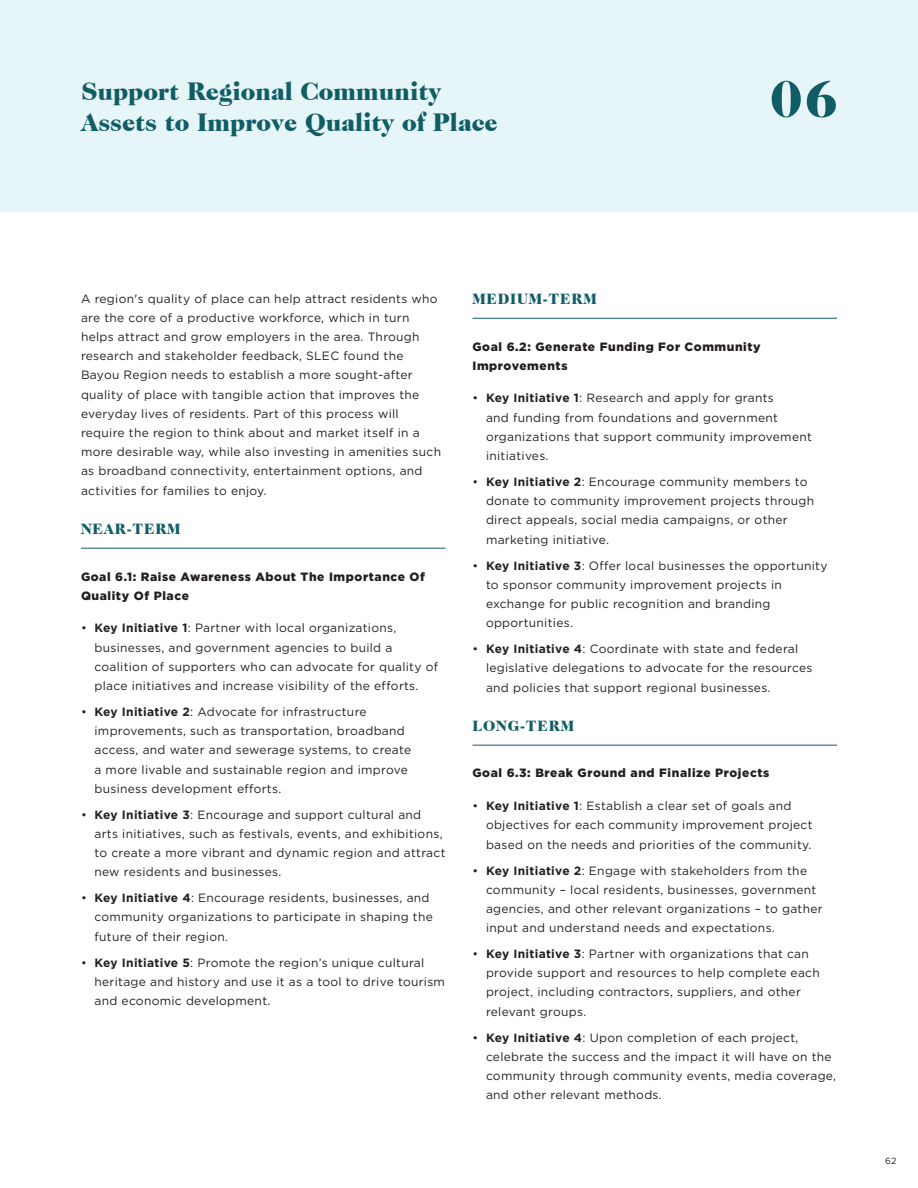
<style>
.page{position:relative;width:918px;height:1188px;background:#fff}
.page>*{position:absolute;margin:0;border:0;box-sizing:border-box;transform-origin:0 0}
.heading_2{font:900 52.5px "Caslon Two Black S Si";color:#115d66}
.t1{font:900 25.5px/30.6px "Caslon Two Black S Si";color:#115d66}
.h5__line{font:900 15px "Caslon Two Black S Si";letter-spacing:.05em;color:#115d66}
.body{font:12px/19.2px "Gotham";letter-spacing:.025em;color:#231f20}
.heading_6{font:900 12px/19.2px "Gotham";letter-spacing:.05em;color:#231f20}
.t2{font:9px "Gotham";color:#231f20}
.s1{font-weight:700}
</style>
<div class="page">
<hr style="left:81px;top:548px;width:365px;height:1px;background:#115d66">
<hr style="left:472px;top:318px;width:365px;height:1px;background:#115d66">
<hr style="left:472px;top:745px;width:365px;height:1px;background:#115d66">
<div style="left:0;top:0;width:918px;height:212px;background:#e5f5f8"></div>
<p class="t1" style="left:81px;top:76px;width:418px">Support Regional Community<br>Assets to Improve Quality of Place</p>
<p class="heading_2" style="left:770px;top:68px;width:68px">06</p>
<p class="body" style="left:81px;top:288px;width:362px">A region's quality of place can help attract residents who are the core of a productive workforce, which in turn helps attract and grow employers in the area. Through research and stakeholder feedback, SLEC found the Bayou Region needs to establish a more sought-after quality of place with tangible action that improves the everyday lives of residents. Part of this process will require the region to think about and market itself in a more desirable way, while also investing in amenities such as broadband connectivity, entertainment options, and activities for families to enjoy.</p>
<p class="h5__line" style="left:81px;top:520px;width:101px">NEAR-TERM</p>
<p class="heading_6" style="left:81px;top:567px;width:346px">Goal 6.1: Raise Awareness About The Importance Of<br>Quality Of Place</p>
<p class="body" style="left:94px;top:618px;width:345px;text-indent:-14px">• <span class="s1">Key Initiative 1</span>: Partner with local organizations, businesses, and government agencies to build a coalition of supporters who can advocate for quality of place initiatives and increase visibility of the efforts.</p>
<p class="body" style="left:94px;top:702px;width:318px;text-indent:-14px">• <span class="s1">Key Initiative 2</span>: Advocate for infrastructure improvements, such as transportation, broadband access, and water and sewerage systems, to create a more livable and sustainable region and improve business development efforts.</p>
<p class="body" style="left:94px;top:805px;width:353px;text-indent:-14px">• <span class="s1">Key Initiative 3</span>: Encourage and support cultural and arts initiatives, such as festivals, events, and exhibitions, to create a more vibrant and dynamic region and attract new residents and businesses.</p>
<p class="body" style="left:94px;top:888px;width:340px;text-indent:-14px">• <span class="s1">Key Initiative 4</span>: Encourage residents, businesses, and community organizations to participate in shaping the future of their region.</p>
<p class="body" style="left:94px;top:953px;width:352px;text-indent:-14px">• <span class="s1">Key Initiative 5</span>: Promote the region’s unique cultural heritage and history and use it as a tool to drive tourism and economic development.</p>
<p class="h5__line" style="left:472px;top:290px;width:126px">MEDIUM-TERM</p>
<p class="heading_6" style="left:472px;top:337px;width:290px">Goal 6.2: Generate Funding For Community<br>Improvements</p>
<p class="body" style="left:486px;top:388px;width:327px;text-indent:-14px">• <span class="s1">Key Initiative 1</span>: Research and apply for grants<br>and funding from foundations and government organizations that support community improvement initiatives.</p>
<p class="body" style="left:486px;top:472px;width:330px;text-indent:-14px">• <span class="s1">Key Initiative 2</span>: Encourage community members to donate to community improvement projects through direct appeals, social media campaigns, or other marketing initiative.</p>
<p class="body" style="left:486px;top:555px;width:343px;text-indent:-14px">• <span class="s1">Key Initiative 3</span>: Offer local businesses the opportunity to sponsor community improvement projects in exchange for public recognition and branding opportunities.</p>
<p class="body" style="left:486px;top:639px;width:328px;text-indent:-14px">• <span class="s1">Key Initiative 4</span>: Coordinate with state and federal legislative delegations to advocate for the resources and policies that support regional businesses.</p>
<p class="h5__line" style="left:472px;top:717px;width:103px">LONG-TERM</p>
<p class="heading_6" style="left:472px;top:763px;width:298px">Goal 6.3: Break Ground and Finalize Projects</p>
<p class="body" style="left:486px;top:796px;width:328px;text-indent:-14px">• <span class="s1">Key Initiative 1</span>: Establish a clear set of goals and objectives for each community improvement project based on the needs and priorities of the community.</p>
<p class="body" style="left:486px;top:860px;width:338px;text-indent:-14px">• <span class="s1">Key Initiative 2</span>: Engage with stakeholders from the community – local residents, businesses, government agencies, and other relevant organizations – to gather input and understand needs and expectations.</p>
<p class="body" style="left:486px;top:944px;width:335px;text-indent:-14px">• <span class="s1">Key Initiative 3</span>: Partner with organizations that can provide support and resources to help complete each project, including contractors, suppliers, and other relevant groups.</p>
<p class="body" style="left:486px;top:1028px;width:352px;text-indent:-14px">• <span class="s1">Key Initiative 4</span>: Upon completion of each project, celebrate the success and the impact it will have on the community through community events, media coverage, and other relevant methods.</p>
<p class="t2" style="left:885px;top:1155px;width:13px">62</p>
</div>
